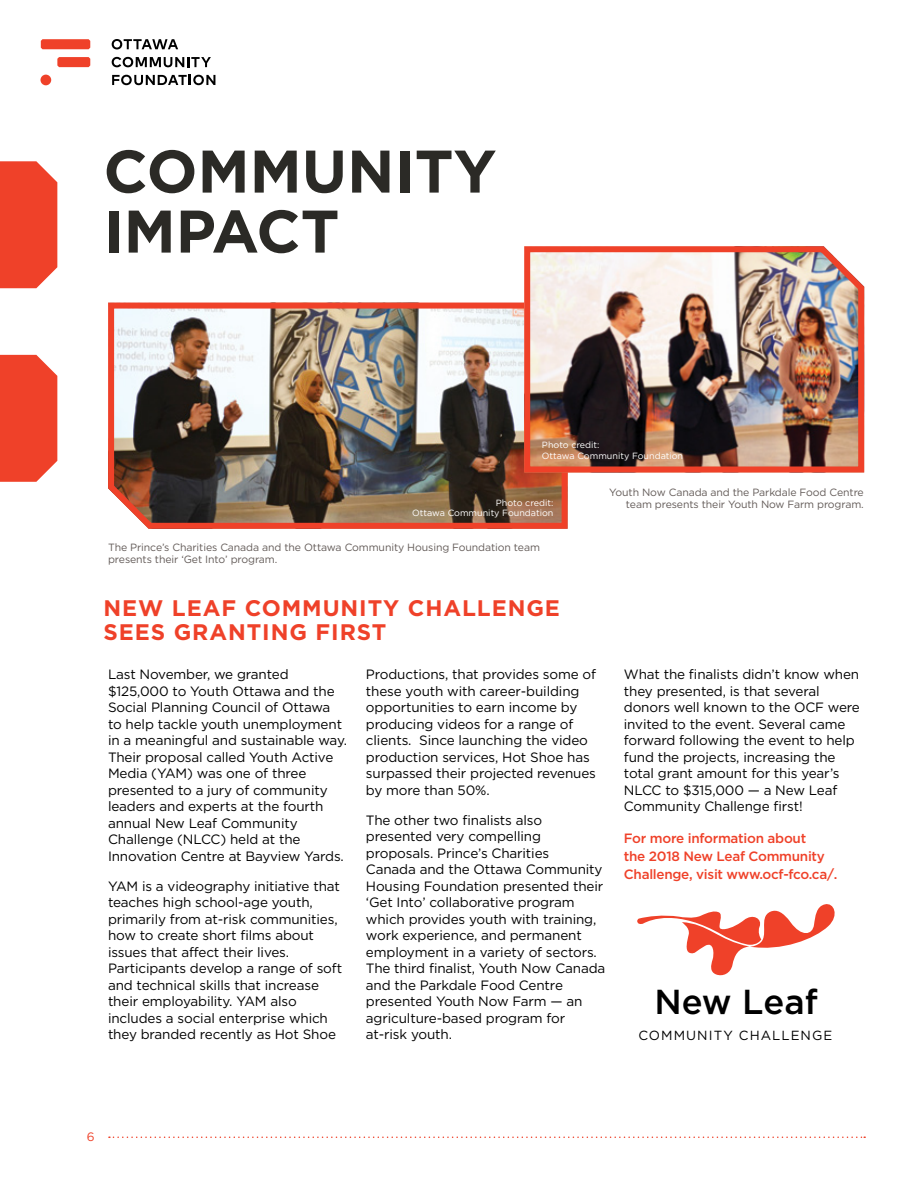
<style>
.page{position:relative;width:918px;height:1188px;background:#fff}
.page>*{position:absolute;margin:0;border:0;box-sizing:border-box;transform-origin:0 0}
.t1{font:700 60px/60px "Gotham HTF";color:#2b2a26}
.t2{font:500 34.65px "Gotham";color:#000}
.t3{font:700 22.5px/24px "Gotham HTF";letter-spacing:.04em;color:#ef4129}
.t4{font:13.5px/16.5px "Gotham HTF";letter-spacing:-.01em;color:#000}
.t5{font:500 13.5px/18px "Gotham HTF";letter-spacing:-.02em;color:#ef4129}
.t6{font:13.2px "Gotham";letter-spacing:.08em;color:#000}
.t7{font:12.15px "Gotham HTF";color:#ef4129}
.t8{font:10.5px/12px "Gotham HTF";letter-spacing:-.01em;color:#635b58}
.t9{font:9px/10.5px "Gotham HTF";color:#fff}
</style>
<div class="page">
<svg style="left:41px;top:39px;width:49px;height:10px"></svg>
<svg style="left:57px;top:57px;width:33px;height:10px"></svg>
<div style="left:40px;top:75px;width:11px;height:10px;background:#ef4129;border-radius:50%"></div>
<svg style="left:112px;top:39px;width:66px;height:10px"></svg>
<svg style="left:112px;top:57px;width:99px;height:10px"></svg>
<svg style="left:112px;top:75px;width:103px;height:10px"></svg>
<svg style="left:109px;top:1137px;width:756px;height:1px"></svg>
<svg style="left:637px;top:904px;width:198px;height:72px"></svg>
<img style="left:108px;top:302px;width:460px;height:227px">
<img style="left:521px;top:246px;width:344px;height:229px">
<div style="left:0;top:161px;width:57px;height:127px;background:#ef4129"></div>
<div style="left:0;top:355px;width:57px;height:127px;background:#ef4129"></div>
<h1 class="t1" style="left:104px;top:140px;width:394px">COMMUNITY<br>IMPACT</h1>
<p class="t9" style="left:542px;top:440px;width:143px">Photo credit:<br>Ottawa Community Foundation</p>
<p class="t8" style="left:609px;top:486px;width:256px">Youth Now Canada and the Parkdale Food Centre</p>
<p class="t9" style="left:496px;top:497px;width:59px">Photo credit:</p>
<p class="t8" style="left:626px;top:498px;width:239px">team presents their Youth Now Farm program.</p>
<p class="t9" style="left:412px;top:508px;width:143px">Ottawa Community Foundation</p>
<p class="t8" style="left:108px;top:541px;width:433px">The Prince’s Charities Canada and the Ottawa Community Housing Foundation team presents their ‘Get Into’ program.</p>
<h3 class="t3" style="left:104px;top:595px;width:458px">NEW LEAF COMMUNITY CHALLENGE<br>SEES GRANTING FIRST</h3>
<p class="t4" style="left:108px;top:666px;width:241px">Last November, we granted $125,000 to Youth Ottawa and the<br>Social Planning Council of Ottawa to help tackle youth unemployment in a meaningful and sustainable way.<br>Their proposal called Youth Active<br>Media (YAM) was one of three presented to a jury of community leaders and experts at the fourth annual New Leaf Community<br>Challenge (NLCC) held at the<br>Innovation Centre at Bayview Yards.</p>
<p class="t4" style="left:108px;top:878px;width:236px">YAM is a videography initiative that teaches high school-age youth, primarily from at-risk communities, how to create short films about issues that affect their lives.<br>Participants develop a range of soft and technical skills that increase their employability. YAM also includes a social enterprise which they branded recently as Hot Shoe</p>
<p class="t4" style="left:366px;top:666px;width:232px">Productions, that provides some of these youth with career-building opportunities to earn income by producing videos for a range of clients. Since launching the video production services, Hot Shoe has surpassed their projected revenues by more than 50%.</p>
<p class="t4" style="left:366px;top:812px;width:241px">The other two finalists also presented very compelling proposals. Prince’s Charities<br>Canada and the Ottawa Community<br>Housing Foundation presented their ‘Get Into’ collaborative program which provides youth with training, work experience, and permanent employment in a variety of sectors.<br>The third finalist, Youth Now Canada and the Parkdale Food Centre presented Youth Now Farm — an agriculture-based program for at-risk youth.</p>
<p class="t4" style="left:624px;top:666px;width:238px">What the finalists didn’t know when they presented, is that several donors well known to the OCF were invited to the event. Several came forward following the event to help fund the projects, increasing the total grant amount for this year’s<br>NLCC to $315,000 — a New Leaf<br>Community Challenge first!</p>
<p class="t5" style="left:624px;top:829px;width:215px">For more information about<br>the 2018 New Leaf Community<br>Challenge, visit www.ocf-fco.ca/.</p>
<h2 class="t2" style="left:654px;top:979px;width:165px">New Leaf</h2>
<p class="t6" style="left:638px;top:1027px;width:196px">COMMUNITY CHALLENGE</p>
<p class="t7" style="left:87px;top:1130px;width:9px">6</p>
</div>
